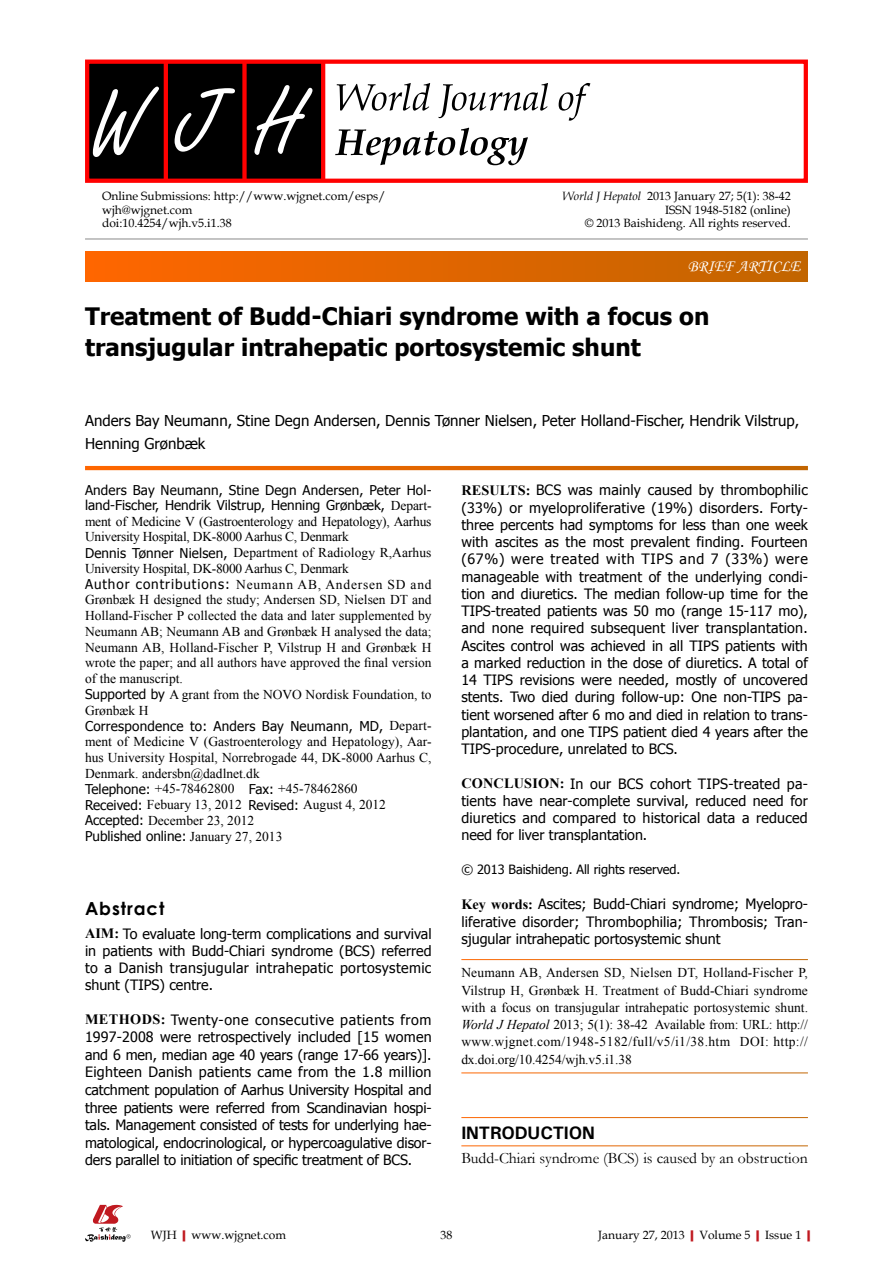
<style>
.page{position:relative;width:893px;height:1263px;background:#fff}
.page>*{position:absolute;margin:0;border:0;box-sizing:border-box;transform-origin:0 0}
.t1{font:700 24px/31.5px "Tahoma";color:#000}
.t2{font:700 18px "Univers";letter-spacing:-.01em;color:#000}
.t3{font:700 18px "Century Gothic";letter-spacing:.05em;color:#000}
.t4{font:16.5px "Monotype Corsiva";color:#fff}
.t5{font:15.75px "Garamond";letter-spacing:-.005em;color:#000}
.t6{font:15px/22.5px "Tahoma";color:#000}
.t7{font:14.25px/17.2px "Tahoma";color:#000;text-align:justify}
.t8{font:13.5px/15.8px "Times New Roman";color:#000}
.t9{font:13.5px/15.8px "Tahoma";letter-spacing:.01em;color:#000}
.t10{font:12.75px "Tahoma";letter-spacing:-.005em;color:#000}
.t11{font:12px/13.5px "Book Antiqua";color:#000}
.s1{font-style:italic}
.s2{font-family:"Times New Roman"}
.s3{font-family:"Tahoma"}
.s4{font-family:"Times New Roman";font-weight:700}
.s5{font-weight:700;color:#c01920}
</style>
<div class="page">
<div style="left:85px;top:252px;width:723px;height:29px;background:linear-gradient(to right,#f60,#c16500)"></div>
<hr style="left:85px;top:239px;width:723px;height:1px;background:#898989">
<svg style="left:85px;top:466px;width:723px;height:4px;background:#e06500"></svg>
<svg style="left:85px;top:1205px;width:46px;height:37px"></svg>
<div style="left:87px;top:61px;width:236px;height:121px;background:#000"></div>
<hr style="left:164px;top:61px;width:4px;height:121px;background:#f00">
<div style="left:242px;top:61px;width:5px;height:121px;background:#f00"></div>
<hr style="left:321px;top:61px;width:4px;height:121px;background:#f00">
<div style="left:85px;top:60px;width:723px;height:123px;border:4px solid #f00"></div>
<svg style="left:254px;top:85px;width:58px;height:70px"></svg>
<svg style="left:175px;top:88px;width:60px;height:64px"></svg>
<svg style="left:93px;top:87px;width:66px;height:70px"></svg>
<svg style="left:337px;top:83px;width:253px;height:38px"></svg>
<svg style="left:335px;top:128px;width:193px;height:37px"></svg>
<p class="t11" style="left:102px;top:189px;width:285px">Online Submissions: http://www.wjgnet.com/esps/ wjh@wjgnet.com<br>doi:10.4254/wjh.v5.i1.38</p>
<p class="t11" style="left:563px;top:189px;width:230px;text-align:right"><span class="s1">World J Hepatol</span> 2013 January 27; 5(1): 38-42<br>ISSN 1948-5182 (online)<br>© 2013 Baishideng. All rights reserved.</p>
<p class="t4" style="left:688px;top:256px;width:114px">BRIEF ARTICLE</p>
<h1 class="t1" style="left:85px;top:298px;width:626px">Treatment of Budd-Chiari syndrome with a focus on transjugular intrahepatic portosystemic shunt</h1>
<p class="t6" style="left:85px;top:409px;width:716px">Anders Bay Neumann, Stine Degn Andersen, Dennis Tønner Nielsen, Peter Holland‑Fischer, Hendrik Vilstrup,<br>Henning Grønbæk</p>
<p class="t9" style="left:85px;top:481px;width:348px">Anders Bay Neumann, Stine Degn Andersen, Peter Hol‑ land‑Fischer, Hendrik Vilstrup, Henning Grønbæk, <span class="s2">Depart-</span></p>
<p class="t8" style="left:85px;top:513px;width:348px">ment of Medicine V (Gastroenterology and Hepatology), Aarhus University Hospital, DK-8000 Aarhus C, Denmark<br><span class="s3">Dennis Tønner Nielsen,</span> Department of Radiology R,Aarhus University Hospital, DK-8000 Aarhus C, Denmark<br><span class="s3">Author contributions:</span> Neumann AB, Andersen SD and Grønbæk H designed the study; Andersen SD, Nielsen DT and Holland‑Fischer P collected the data and later supplemented by Neumann AB; Neumann AB and Grønbæk H analysed the data; Neumann AB, Holland‑Fischer P, Vilstrup H and Grønbæk H wrote the paper; and all authors have approved the final version of the manuscript.<br><span class="s3">Supported by</span> A grant from the NOVO Nordisk Foundation, to Grønbæk H</p>
<p class="t9" style="left:85px;top:717px;width:348px">Correspondence to: Anders Bay Neumann, MD, <span class="s2">Depart-</span></p>
<p class="t8" style="left:85px;top:734px;width:348px">ment of Medicine V (Gastroenterology and Hepatology), Aar&shy;hus University Hospital, Norrebrogade 44, DK-8000 Aarhus C, Denmark. andersbn@dadlnet.dk<br><span class="s3">Telephone:</span> +45-78462800 <span class="s3">Fax:</span> +45-78462860<br><span class="s3">Received:</span> Febuary 13, 2012 <span class="s3">Revised:</span> August 4, 2012<br><span class="s3">Accepted:</span> December 23, 2012</p>
<p class="t9" style="left:85px;top:828px;width:199px">Published online: <span class="s2">January 27, 2013</span></p>
<p class="t7" style="left:461px;top:481px;width:348px"><span class="s4">RESULTS:</span> BCS was mainly caused by thrombophilic (33%) or myeloproliferative (19%) disorders. Forty&shy;three percents had symptoms for less than one week with ascites as the most prevalent finding. Fourteen (67%) were treated with TIPS and 7 (33%) were manageable with treatment of the underlying condi‑ tion and diuretics. The median follow-up time for the TIPS-treated patients was 50 mo (range 15-117 mo), and none required subsequent liver transplantation.<br>Ascites control was achieved in all TIPS patients with a marked reduction in the dose of diuretics. A total of 14 TIPS revisions were needed, mostly of uncovered stents. Two died during follow-up: One non-TIPS pa‑ tient worsened after 6 mo and died in relation to trans‑ plantation, and one TIPS patient died 4 years after the TIPS-procedure, unrelated to BCS.</p>
<p class="t7" style="left:461px;top:774px;width:348px"><span class="s4">CONCLUSION:</span> In our BCS cohort TIPS-treated pa‑ tients have near-complete survival, reduced need for diuretics and compared to historical data a reduced need for liver transplantation.</p>
<p class="t10" style="left:461px;top:860px;width:221px">© 2013 Baishideng. All rights reserved.</p>
<p class="t7" style="left:461px;top:895px;width:348px"><span class="s4">Key words:</span> Ascites; Budd-Chiari syndrome; Myelopro‑ liferative disorder; Thrombophilia; Thrombosis; Tran‑ sjugular intrahepatic portosystemic shunt</p>
<p class="t8" style="left:461px;top:964px;width:348px;line-height:17.2px;text-align:justify">Neumann AB, Andersen SD, Nielsen DT, Holland‑Fischer P, Vilstrup H, Grønbæk H. Treatment of Budd-Chiari syndrome with a focus on transjugular intrahepatic portosystemic shunt.<br><span class="s1">World J Hepatol</span> 2013; 5(1): 38-42 Available from: URL: http:// www.wjgnet.com/1948-5182/full/v5/i1/38.htm DOI: http:// dx.doi.org/10.4254/wjh.v5.i1.38</p>
<p class="t3" style="left:85px;top:894px;width:81px">Abstract</p>
<p class="t7" style="left:85px;top:924px;width:348px"><span class="s4">AIM:</span> To evaluate long-term complications and survival in patients with Budd-Chiari syndrome (BCS) referred to a Danish transjugular intrahepatic portosystemic shunt (TIPS) centre.</p>
<p class="t7" style="left:85px;top:1010px;width:348px"><span class="s4">METHODS:</span> Twenty-one consecutive patients from 1997-2008 were retrospectively included [15 women and 6 men, median age 40 years (range 17-66 years)].<br>Eighteen Danish patients came from the 1.8 million catchment population of Aarhus University Hospital and three patients were referred from Scandinavian hospi‑ tals. Management consisted of tests for underlying hae‑ matological, endocrinological, or hypercoagulative disor‑ ders parallel to initiation of specific treatment of BCS.</p>
<p class="t2" style="left:461px;top:1121px;width:135px">INTRODUCTION</p>
<p class="t5" style="left:461px;top:1148px;width:348px">Budd-Chiari syndrome (BCS) is caused by an obstruction</p>
<p class="t11" style="left:151px;top:1227px;width:137px">WJH<span class="s5">|</span>www.wjgnet.com</p>
<p class="t11" style="left:440px;top:1227px;width:13px">38</p>
<p class="t11" style="left:598px;top:1227px;width:219px">January 27, 2013<span class="s5">|</span>Volume 5<span class="s5">|</span>Issue 1<span class="s5">|</span></p>
</div>
